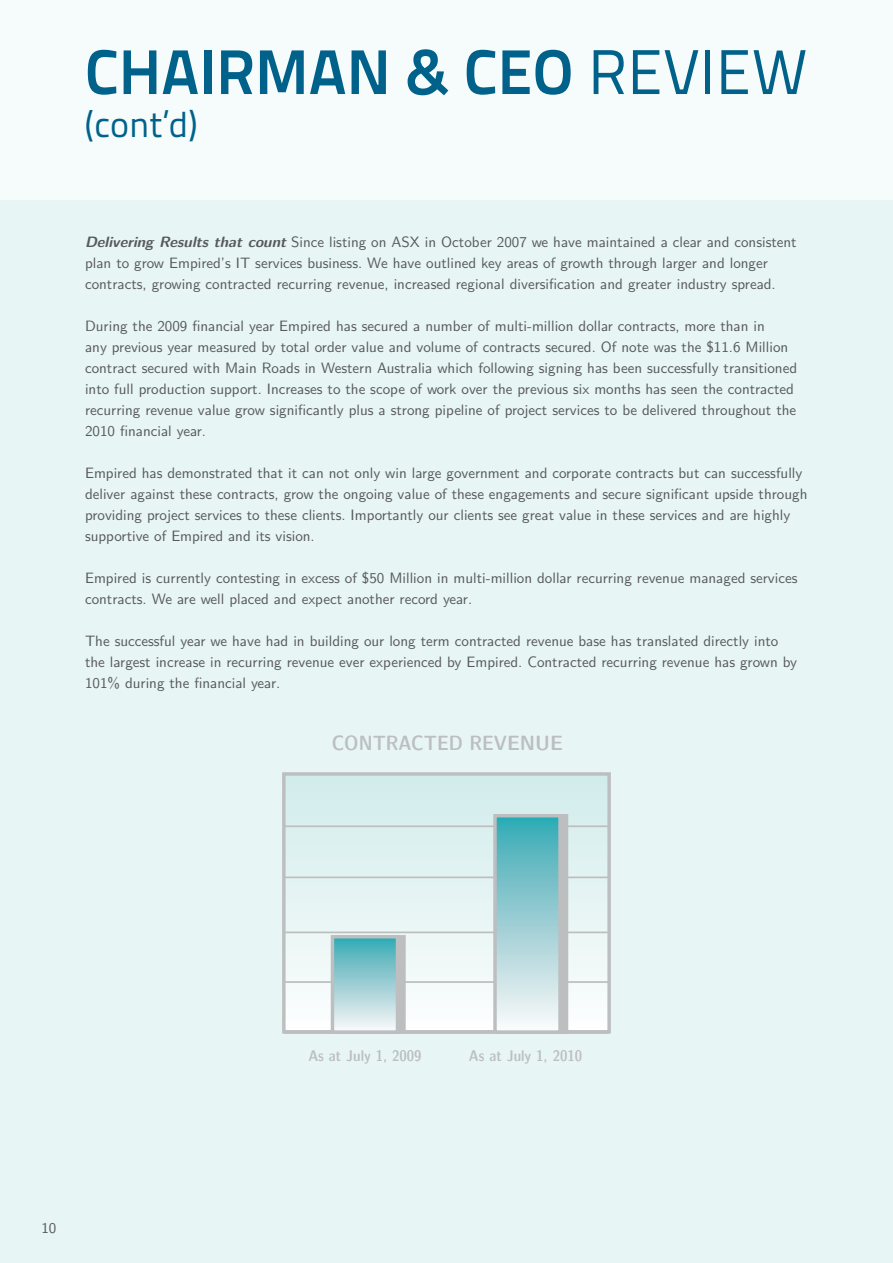
<style>
.page{position:relative;width:893px;height:1263px;background:#fff}
.page>*{position:absolute;margin:0;border:0;box-sizing:border-box;transform-origin:0 0}
.t1{font:63px "Titillium Text 15 L 800 wt";color:#00628a}
.t2{font:36px "Titillium Text 15 L 400 wt";color:#00628a}
.t3{font:20.7px "LM Sans Demi Cond 10";color:#bcbec0}
.t4{font:15.45px "LM Sans Demi Cond 10";color:#bcbec0}
.t5{font:15px/21px "LM Sans 10";color:#58595b}
.s1{font-family:"Titillium Text 15 L 400 wt"}
.s2{font-weight:700;font-style:italic}
</style>
<div class="page">
<div style="left:0;top:115px;width:893px;height:1148px;background:#e7f5f4"></div>
<div style="left:0;top:0;width:893px;height:200px;background:#f6fbfb"></div>
<div style="left:284px;top:774px;width:325px;height:258px;background:linear-gradient(to bottom,#d1ebeb,#fcfdfd)"></div>
<div style="left:282px;top:772px;width:329px;height:261px;border:3px solid #bcbec0"></div>
<hr style="left:284px;top:981px;width:324px;height:2px;background:#bcbec0">
<hr style="left:283px;top:931px;width:325px;height:2px;background:#bcbec0">
<hr style="left:284px;top:825px;width:325px;height:2px;background:#bcbec0">
<hr style="left:285px;top:876px;width:324px;height:2px;background:#bcbec0">
<div style="left:339px;top:937px;width:65px;height:93px;background:#bcbec0"></div>
<div style="left:337px;top:935px;width:69px;height:97px;border:3px solid #bcbec0"></div>
<div style="left:501px;top:816px;width:65px;height:216px;background:#bcbec0"></div>
<div style="left:500px;top:814px;width:68px;height:220px;border:3px solid #bcbec0"></div>
<hr style="left:284px;top:1030px;width:325px;height:4px;background:#bcbec0">
<div style="left:332px;top:937px;width:65px;height:95px;background:linear-gradient(to bottom,#37a8b3,#fef8f8)"></div>
<div style="left:331px;top:935px;width:68px;height:99px;border:3px solid #bcbec0"></div>
<div style="left:495px;top:816px;width:65px;height:216px;background:linear-gradient(to bottom,#36a8b3,#fff8f8)"></div>
<div style="left:493px;top:814px;width:69px;height:220px;border:3px solid #bcbec0"></div>
<h1 class="t1" style="left:85px;top:33px;width:724px">CHAIRMAN &amp; CEO <span class="s1">REview</span></h1>
<h2 class="t2" style="left:85px;top:103px;width:114px">(cont’d)</h2>
<p class="t5" style="left:85px;top:231px;width:713px"><span class="s2">Delivering Results that count</span> Since listing on ASX in October 2007 we have maintained a clear and consistent plan to grow Empired’s IT services business. We have outlined key areas of growth through larger and longer contracts, growing contracted recurring revenue, increased regional diversification and greater industry spread.</p>
<p class="t5" style="left:85px;top:315px;width:714px">During the 2009 financial year Empired has secured a number of multi-million dollar contracts, more than in<br>any previous year measured by total order value and volume of contracts secured. Of note was the $11.6 Million contract secured with Main Roads in Western Australia which following signing has been successfully transitioned into full production support. Increases to the scope of work over the previous six months has seen the contracted recurring revenue value grow significantly plus a strong pipeline of project services to be delivered throughout the 2010 financial year.</p>
<p class="t5" style="left:85px;top:462px;width:724px">Empired has demonstrated that it can not only win large government and corporate contracts but can successfully deliver against these contracts, grow the ongoing value of these engagements and secure significant upside through providing project services to these clients. Importantly our clients see great value in these services and are highly supportive of Empired and its vision.</p>
<p class="t5" style="left:85px;top:567px;width:714px">Empired is currently contesting in excess of $50 Million in multi-million dollar recurring revenue managed services contracts. We are well placed and expect another record year.</p>
<p class="t5" style="left:85px;top:630px;width:713px">The successful year we have had in building our long term contracted revenue base has translated directly into the largest increase in recurring revenue ever experienced by Empired. Contracted recurring revenue has grown by<br>101% during the financial year.</p>
<h3 class="t3" style="left:332px;top:726px;width:233px">CONTRACTED REVENUE</h3>
<p class="t5" style="left:41px;top:1216px;width:16px">10</p>
<p class="t4" style="left:308px;top:1043px;width:115px">As at July 1, 2009</p>
<p class="t4" style="left:469px;top:1043px;width:115px">As at July 1, 2010</p>
</div>
